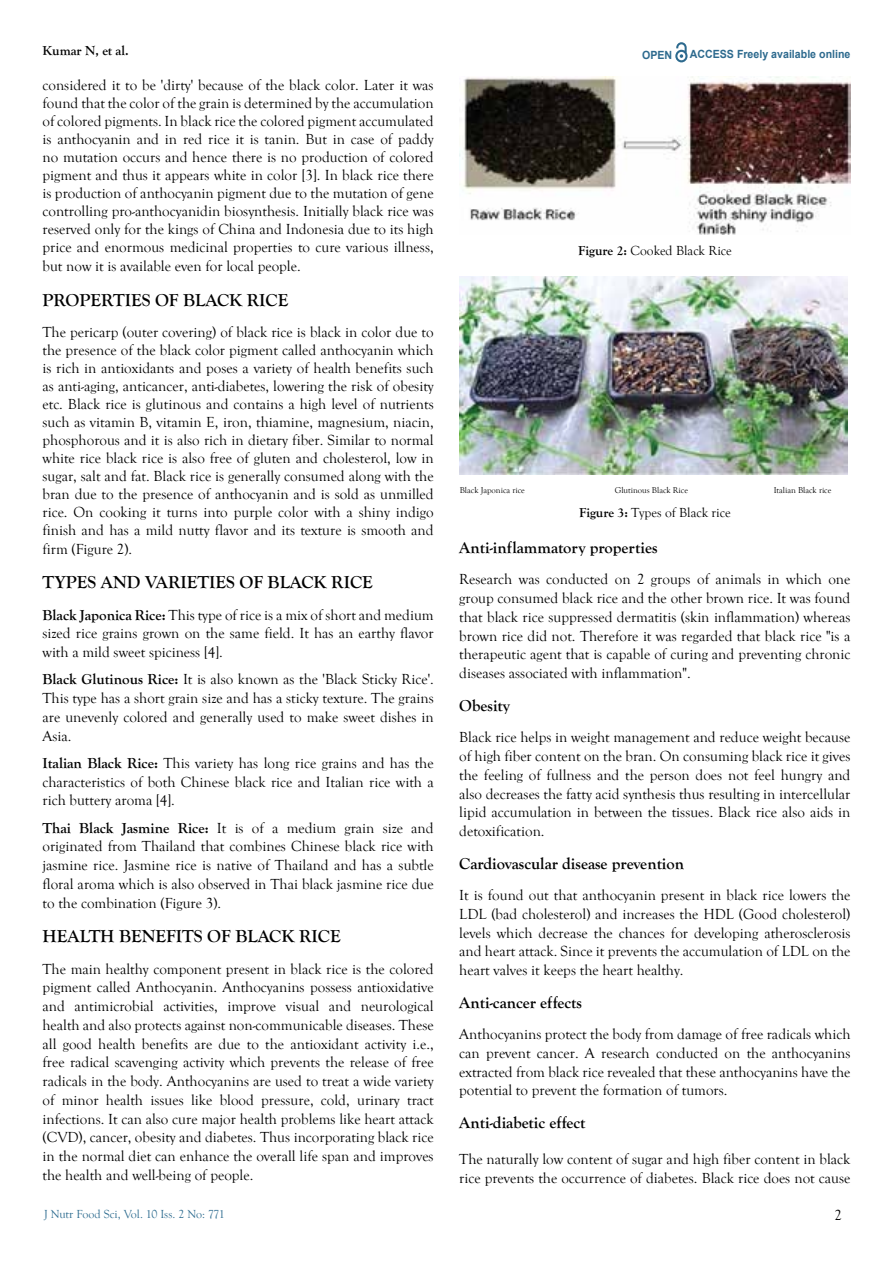
<style>
.page{position:relative;width:893px;height:1263px;background:#fff}
.page>*{position:absolute;margin:0;border:0;box-sizing:border-box;transform-origin:0 0}
.t1{font:700 18px "Goudy Old Style T";color:#000}
.t2{font:700 16.5px "Goudy Old Style T";color:#000}
.t3{font:15px/18.8px "Goudy Old Style T";color:#000;text-align:justify}
.t4{font:13.5px "Goudy Old Style T";color:#000}
.t5{font:700 13.5px "Goudy Old Style T";color:#000}
.t6{font:12px "Goudy Old Style T";color:#2c6b8f}
.t7{font:700 11.25px "Arial";color:#2d6a8e;scale:.94 1}
.t8{font:8.7px "Goudy Old Style T";color:#000}
.s1{font-weight:700}
</style>
<div class="page">
<svg style="left:675px;top:43px;width:12px;height:19px"></svg>
<img style="left:460px;top:77px;width:390px;height:158px">
<img style="left:460px;top:276px;width:388px;height:198px">
<p class="t5" style="left:43px;top:43px;width:88px">Kumar N, et al.</p>
<p class="t7" style="left:642px;top:47px;width:34px">OPEN</p>
<p class="t7" style="left:690px;top:46px;width:172px">ACCESS Freely available online</p>
<p class="t3" style="left:43px;top:77px;width:393px;line-height:18px">considered it to be 'dirty' because of the black color. Later it was found that the color of the grain is determined by the accumulation of colored pigments. In black rice the colored pigment accumulated is anthocyanin and in red rice it is tanin. But in case of paddy no mutation occurs and hence there is no production of colored pigment and thus it appears white in color [3]. In black rice there is production of anthocyanin pigment due to the mutation of gene controlling pro-anthocyanidin biosynthesis. Initially black rice was reserved only for the kings of China and Indonesia due to its high price and enormous medicinal properties to cure various illness, but now it is available even for local people.</p>
<p class="t1" style="left:43px;top:289px;width:247px">PROPERTIES OF BLACK RICE</p>
<p class="t3" style="left:43px;top:323px;width:393px;line-height:18px">The pericarp (outer covering) of black rice is black in color due to the presence of the black color pigment called anthocyanin which is rich in antioxidants and poses a variety of health benefits such as anti-aging, anticancer, anti-diabetes, lowering the risk of obesity etc. Black rice is glutinous and contains a high level of nutrients such as vitamin B, vitamin E, iron, thiamine, magnesium, niacin, phosphorous and it is also rich in dietary fiber. Similar to normal white rice black rice is also free of gluten and cholesterol, low in sugar, salt and fat. Black rice is generally consumed along with the bran due to the presence of anthocyanin and is sold as unmilled rice. On cooking it turns into purple color with a shiny indigo finish and has a mild nutty flavor and its texture is smooth and firm (Figure 2).</p>
<p class="t1" style="left:43px;top:572px;width:332px">TYPES AND VARIETIES OF BLACK RICE</p>
<p class="t3" style="left:43px;top:606px;width:393px"><span class="s1">Black Japonica Rice:</span> This type of rice is a mix of short and medium sized rice grains grown on the same field. It has an earthy flavor with a mild sweet spiciness [4].</p>
<p class="t3" style="left:43px;top:670px;width:393px"><span class="s1">Black Glutinous Rice:</span> It is also known as the 'Black Sticky Rice'.<br>This type has a short grain size and has a sticky texture. The grains are unevenly colored and generally used to make sweet dishes in Asia.</p>
<p class="t3" style="left:43px;top:754px;width:393px"><span class="s1">Italian Black Rice:</span> This variety has long rice grains and has the characteristics of both Chinese black rice and Italian rice with a rich buttery aroma [4].</p>
<p class="t3" style="left:43px;top:819px;width:393px"><span class="s1">Thai Black Jasmine Rice:</span> It is of a medium grain size and originated from Thailand that combines Chinese black rice with jasmine rice. Jasmine rice is native of Thailand and has a subtle floral aroma which is also observed in Thai black jasmine rice due to the combination (Figure 3).</p>
<p class="t1" style="left:43px;top:926px;width:300px">HEALTH BENEFITS OF BLACK RICE</p>
<p class="t3" style="left:43px;top:960px;width:393px">The main healthy component present in black rice is the colored pigment called Anthocyanin. Anthocyanins possess antioxidative and antimicrobial activities, improve visual and neurological health and also protects against non-communicable diseases. These all good health benefits are due to the antioxidant activity i.e., free radical scavenging activity which prevents the release of free radicals in the body. Anthocyanins are used to treat a wide variety of minor health issues like blood pressure, cold, urinary tract infections. It can also cure major health problems like heart attack (CVD), cancer, obesity and diabetes. Thus incorporating black rice in the normal diet can enhance the overall life span and improves the health and well-being of people.</p>
<p class="t6" style="left:44px;top:1207px;width:182px">J Nutr Food Sci, Vol. 10 Iss. 2 No: 771</p>
<p class="t4" style="left:578px;top:243px;width:155px"><span class="s1">Figure 2:</span> Cooked Black Rice</p>
<p class="t8" style="left:460px;top:485px;width:67px">Black Japonica rice</p>
<p class="t8" style="left:615px;top:485px;width:75px">Glutinous Black Rice</p>
<p class="t8" style="left:774px;top:485px;width:59px">Italian Black rice</p>
<p class="t4" style="left:579px;top:505px;width:153px"><span class="s1">Figure 3:</span> Types of Black rice</p>
<p class="t2" style="left:459px;top:538px;width:200px">Anti-inflammatory properties</p>
<p class="t3" style="left:459px;top:570px;width:393px">Research was conducted on 2 groups of animals in which one group consumed black rice and the other brown rice. It was found that black rice suppressed dermatitis (skin inflammation) whereas brown rice did not. Therefore it was regarded that black rice "is a therapeutic agent that is capable of curing and preventing chronic diseases associated with inflammation".</p>
<p class="t2" style="left:459px;top:696px;width:52px">Obesity</p>
<p class="t3" style="left:459px;top:728px;width:393px">Black rice helps in weight management and reduce weight because of high fiber content on the bran. On consuming black rice it gives the feeling of fullness and the person does not feel hungry and also decreases the fatty acid synthesis thus resulting in intercellular lipid accumulation in between the tissues. Black rice also aids in detoxification.</p>
<p class="t2" style="left:459px;top:854px;width:226px">Cardiovascular disease prevention</p>
<p class="t3" style="left:459px;top:886px;width:393px">It is found out that anthocyanin present in black rice lowers the LDL (bad cholesterol) and increases the HDL (Good cholesterol) levels which decrease the chances for developing atherosclerosis and heart attack. Since it prevents the accumulation of LDL on the heart valves it keeps the heart healthy.</p>
<p class="t2" style="left:459px;top:993px;width:124px">Anti-cancer effects</p>
<p class="t3" style="left:459px;top:1025px;width:393px">Anthocyanins protect the body from damage of free radicals which can prevent cancer. A research conducted on the anthocyanins extracted from black rice revealed that these anthocyanins have the potential to prevent the formation of tumors.</p>
<p class="t2" style="left:459px;top:1113px;width:128px">Anti-diabetic effect</p>
<p class="t3" style="left:459px;top:1150px;width:393px">The naturally low content of sugar and high fiber content in black rice prevents the occurrence of diabetes. Black rice does not cause</p>
<p class="t3" style="left:834px;top:1206px;width:9px">2</p>
</div>
